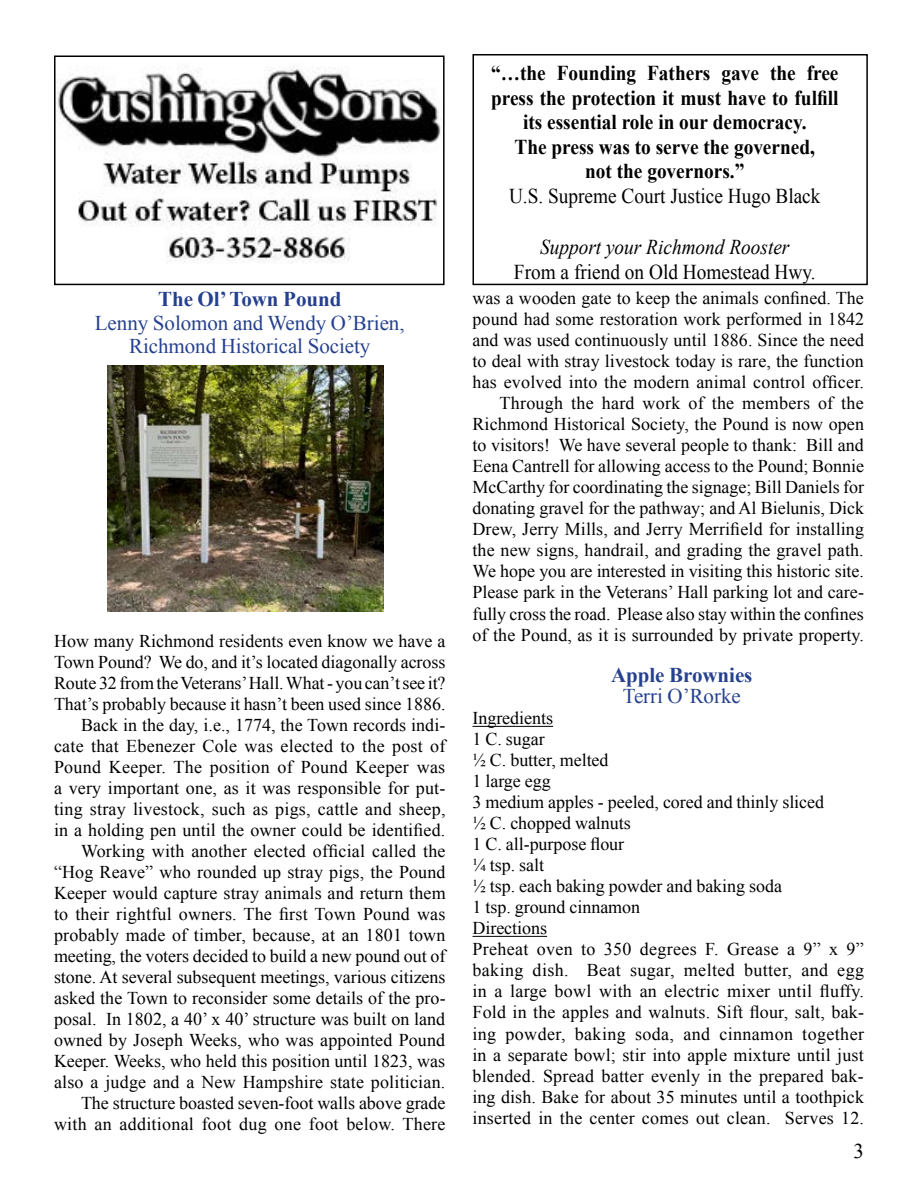
<style>
.page{position:relative;width:918px;height:1188px;background:#fff}
.page>*{position:absolute;margin:0;border:0;box-sizing:border-box;transform-origin:0 0}
.t1{font:700 21.15px/24.6px "Times New Roman";color:#000;text-align:center;scale:.91 1}
.t2{font:21.15px "Times New Roman";color:#000;scale:.91 1}
.t3{font:italic 21.15px "Times New Roman";color:#000;scale:.91 1}
.t4{font:21px/23.1px "Times New Roman";letter-spacing:-.005em;color:#25408f;text-align:center}
.t5{font:700 21px "Times New Roman";letter-spacing:-.005em;color:#25408f}
.t6{font:21px "Times New Roman";color:#000}
.t7{font:18px/21px "Times New Roman";letter-spacing:.005em;color:#000;text-align:right}
</style>
<div class="page">
<img style="left:57px;top:66px;width:384px;height:197px">
<div style="left:54px;top:56px;width:391px;height:229px;border:2px solid #000"></div>
<div style="left:472px;top:54px;width:396px;height:231px;border:2px solid #000"></div>
<hr style="left:472px;top:726px;width:81px;height:1px;background:#000">
<hr style="left:472px;top:936px;width:75px;height:1px;background:#000">
<img style="left:107px;top:366px;width:276px;height:246px">
<p class="t5" style="left:158px;top:285px;width:185px">The Ol’ Town Pound</p>
<p class="t4" style="left:95px;top:311px;width:311px">Lenny Solomon and Wendy O’Brien,<br>Richmond Historical Society</p>
<p class="t7" style="left:54px;top:630px;width:393px">How many Richmond residents even know we have a Town Pound? We do, and it’s located diagonally across Route 32 from the Veterans’ Hall. What - you can’t see it?<br>That’s probably because it hasn’t been used since 1886.<br>Back in the day, i.e., 1774, the Town records indi&shy;cate that Ebenezer Cole was elected to the post of Pound Keeper. The position of Pound Keeper was a very important one, as it was responsible for put&shy;ting stray livestock, such as pigs, cattle and sheep, in a holding pen until the owner could be identified.<br>Working with another elected official called the “Hog Reave” who rounded up stray pigs, the Pound Keeper would capture stray animals and return them to their rightful owners. The first Town Pound was probably made of timber, because, at an 1801 town meeting, the voters decided to build a new pound out of stone. At several subsequent meetings, various citizens asked the Town to reconsider some details of the pro&shy;posal. In 1802, a 40’ x 40’ structure was built on land owned by Joseph Weeks, who was appointed Pound Keeper. Weeks, who held this position until 1823, was also a judge and a New Hampshire state politician.<br>The structure boasted seven-foot walls above grade with an additional foot dug one foot below. There</p>
<p class="t1" style="left:491px;top:60px;width:383px">“…the Founding Fathers gave the free press the protection it must have to fulfill its essential role in our democracy.<br>The press was to serve the governed,<br>not the governors.”</p>
<p class="t2" style="left:509px;top:182px;width:344px">U.S. Supreme Court Justice Hugo Black</p>
<p class="t3" style="left:540px;top:232px;width:275px">Support your Richmond Rooster</p>
<p class="t2" style="left:514px;top:258px;width:333px">From a friend on Old Homestead Hwy.</p>
<p class="t7" style="left:472px;top:288px;width:393px">was a wooden gate to keep the animals confined. The pound had some restoration work performed in 1842 and was used continuously until 1886. Since the need to deal with stray livestock today is rare, the function has evolved into the modern animal control officer.<br>Through the hard work of the members of the Richmond Historical Society, the Pound is now open to visitors! We have several people to thank: Bill and Eena Cantrell for allowing access to the Pound; Bonnie McCarthy for coordinating the signage; Bill Daniels for donating gravel for the pathway; and Al Bielunis, Dick Drew, Jerry Mills, and Jerry Merrifield for installing the new signs, handrail, and grading the gravel path.<br>We hope you are interested in visiting this historic site.<br>Please park in the Veterans’ Hall parking lot and care&shy;fully cross the road. Please also stay within the confines of the Pound, as it is surrounded by private property.</p>
<p class="t5" style="left:611px;top:661px;width:143px">Apple Brownies</p>
<p class="t4" style="left:623px;top:685px;width:120px">Terri O’Rorke</p>
<p class="t7" style="left:472px;top:708px;width:393px;text-align:left">Ingredients<br>1 C. sugar<br>½ C. butter, melted<br>1 large egg<br>3 medium apples - peeled, cored and thinly sliced<br>½ C. chopped walnuts<br>1 C. all-purpose flour<br>¼ tsp. salt<br>½ tsp. each baking powder and baking soda<br>1 tsp. ground cinnamon<br>Directions<br>Preheat oven to 350 degrees F. Grease a 9” x 9” baking dish. Beat sugar, melted butter, and egg in a large bowl with an electric mixer until fluffy.<br>Fold in the apples and walnuts. Sift flour, salt, bak&shy;ing powder, baking soda, and cinnamon together in a separate bowl; stir into apple mixture until just blended. Spread batter evenly in the prepared bak&shy;ing dish. Bake for about 35 minutes until a toothpick inserted in the center comes out clean. Serves 12.</p>
<p class="t6" style="left:853px;top:1136px;width:12px">3</p>
</div>
